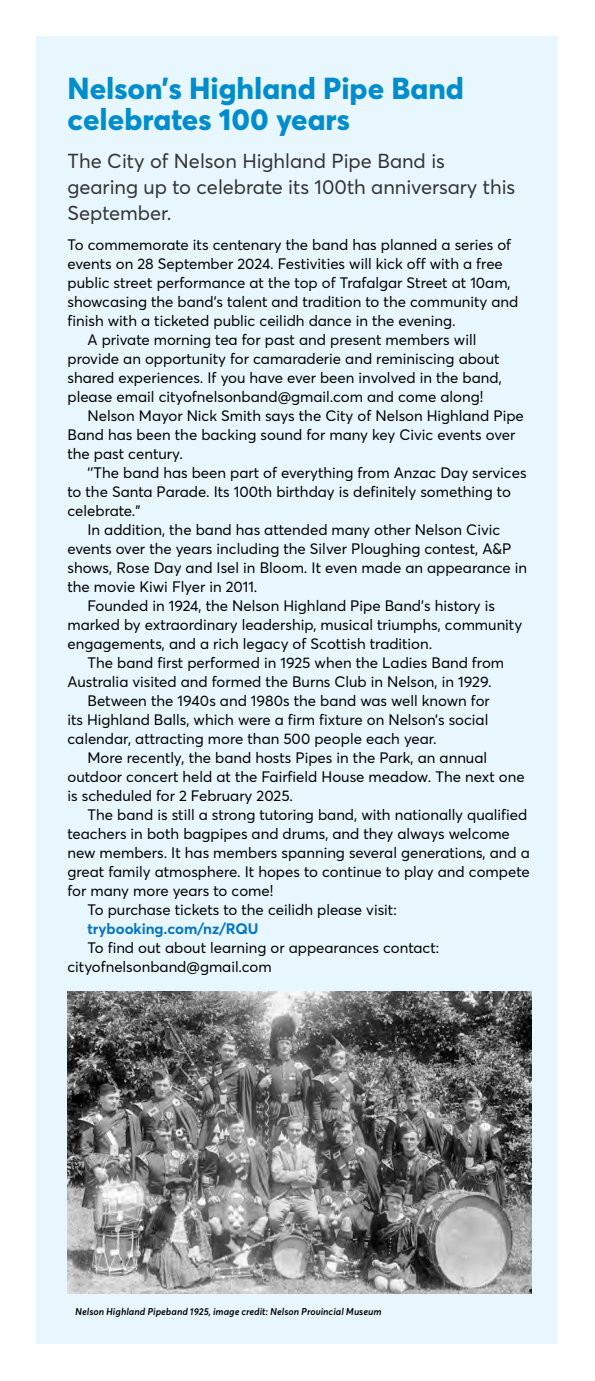
<style>
.page{position:relative;width:595px;height:1381px;background:#fff}
.page>*{position:absolute;margin:0;border:0;box-sizing:border-box;transform-origin:0 0}
.t1{font:800 30px/31px "Averta";color:#008dcd}
.t2{font:20px/26px "Averta";color:#333}
.t3{font:15px/19px "Averta";color:#000}
.t4{font:700 15px "Averta";color:#0074c8}
.t5{font:italic 600 9.8px "Averta";color:#000}
</style>
<div class="page">
<div style="left:37px;top:37px;width:521px;height:1307px;background:#e8f6fd"></div>
<img style="left:68px;top:991px;width:464px;height:303px">
<h1 class="t1" style="left:68px;top:72px;width:398px">Nelson’s Highland Pipe Band celebrates 100 years</h1>
<h2 class="t2" style="left:68px;top:147px;width:449px">The City of Nelson Highland Pipe Band is gearing up to celebrate its 100th anniversary this<br>September.</h2>
<p class="t3" style="left:68px;top:235px;width:445px">To commemorate its centenary the band has planned a series of</p>
<p class="t3" style="left:68px;top:254px;width:437px">events on 28 September 2024. Festivities will kick off with a free</p>
<p class="t3" style="left:68px;top:273px;width:445px">public street performance at the top of Trafalgar Street at 10am,</p>
<p class="t3" style="left:68px;top:292px;width:452px">showcasing the band's talent and tradition to the community and</p>
<p class="t3" style="left:68px;top:311px;width:390px">finish with a ticketed public ceilidh dance in the evening.</p>
<p class="t3" style="left:87px;top:330px;width:390px">A private morning tea for past and present members will</p>
<p class="t3" style="left:68px;top:349px;width:434px">provide an opportunity for camaraderie and reminiscing about</p>
<p class="t3" style="left:68px;top:368px;width:436px">shared experiences. If you have ever been involved in the band,</p>
<p class="t3" style="left:68px;top:387px;width:417px">please email cityofnelsonband@gmail.com and come along!</p>
<p class="t3" style="left:87px;top:406px;width:438px">Nelson Mayor Nick Smith says the City of Nelson Highland Pipe</p>
<p class="t3" style="left:68px;top:425px;width:449px">Band has been the backing sound for many key Civic events over</p>
<p class="t3" style="left:68px;top:444px;width:117px">the past century.</p>
<p class="t3" style="left:87px;top:463px;width:441px">''The band has been part of everything from Anzac Day services</p>
<p class="t3" style="left:68px;top:482px;width:445px">to the Santa Parade. Its 100th birthday is definitely something to</p>
<p class="t3" style="left:68px;top:501px;width:75px">celebrate.”</p>
<p class="t3" style="left:87px;top:520px;width:414px">In addition, the band has attended many other Nelson Civic</p>
<p class="t3" style="left:68px;top:539px;width:445px">events over the years including the Silver Ploughing contest, A&amp;P</p>
<p class="t3" style="left:68px;top:558px;width:461px">shows, Rose Day and Isel in Bloom. It even made an appearance in</p>
<p class="t3" style="left:68px;top:577px;width:191px">the movie Kiwi Flyer in 2011.</p>
<p class="t3" style="left:87px;top:596px;width:409px">Founded in 1924, the Nelson Highland Pipe Band’s history is</p>
<p class="t3" style="left:68px;top:615px;width:456px">marked by extraordinary leadership, musical triumphs, community</p>
<p class="t3" style="left:68px;top:634px;width:366px">engagements, and a rich legacy of Scottish tradition.</p>
<p class="t3" style="left:87px;top:653px;width:418px">The band first performed in 1925 when the Ladies Band from</p>
<p class="t3" style="left:68px;top:672px;width:426px">Australia visited and formed the Burns Club in Nelson, in 1929.</p>
<p class="t3" style="left:87px;top:691px;width:404px">Between the 1940s and 1980s the band was well known for</p>
<p class="t3" style="left:68px;top:710px;width:422px">its Highland Balls, which were a firm fixture on Nelson’s social</p>
<p class="t3" style="left:68px;top:729px;width:371px">calendar, attracting more than 500 people each year.</p>
<p class="t3" style="left:87px;top:748px;width:401px">More recently, the band hosts Pipes in the Park, an annual</p>
<p class="t3" style="left:68px;top:767px;width:459px">outdoor concert held at the Fairfield House meadow. The next one</p>
<p class="t3" style="left:68px;top:786px;width:227px">is scheduled for 2 February 2025.</p>
<p class="t3" style="left:87px;top:805px;width:441px">The band is still a strong tutoring band, with nationally qualified</p>
<p class="t3" style="left:68px;top:824px;width:444px">teachers in both bagpipes and drums, and they always welcome</p>
<p class="t3" style="left:68px;top:843px;width:464px">new members. It has members spanning several generations, and a</p>
<p class="t3" style="left:68px;top:862px;width:464px">great family atmosphere. It hopes to continue to play and compete</p>
<p class="t3" style="left:68px;top:881px;width:207px">for many more years to come!</p>
<p class="t3" style="left:87px;top:900px;width:311px">To purchase tickets to the ceilidh please visit:</p>
<p class="t4" style="left:87px;top:918px;width:173px">trybooking.com/nz/RQU</p>
<p class="t3" style="left:68px;top:938px;width:373px;text-indent:20px">To find out about learning or appearances contact: cityofnelsonband@gmail.com</p>
<p class="t5" style="left:75px;top:1304px;width:308px">Nelson Highland Pipeband 1925, image credit: Nelson Provincial Museum</p>
</div>
